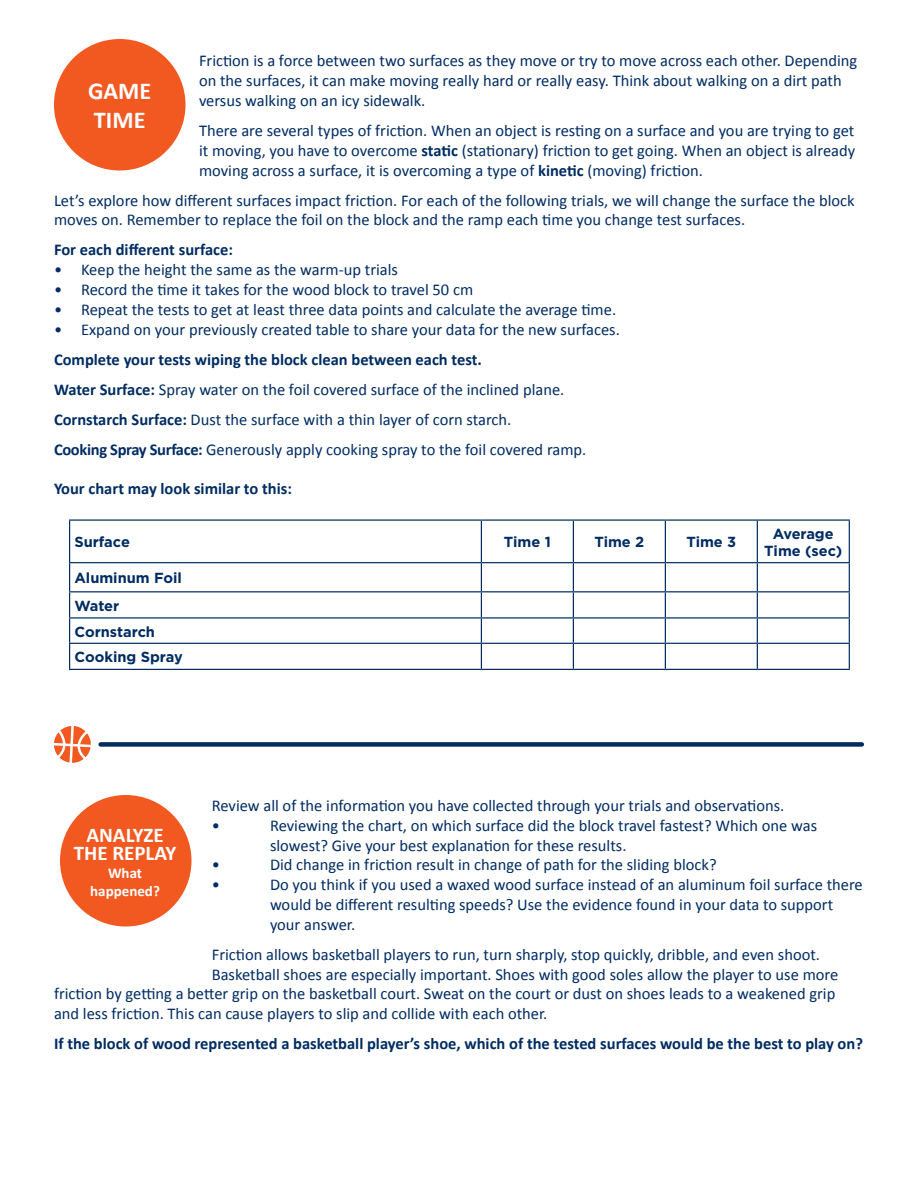
<style>
.page{position:relative;width:918px;height:1188px;background:#fff}
.page>*{position:absolute;margin:0;border:0;box-sizing:border-box;transform-origin:0 0}
.t1{font:700 24.3px/29.1px "Calibri";color:#fff}
.t2{font:700 21px "Calibri";color:#fff}
.t3{font:16.5px/19.8px "Calibri";color:#002c62}
.t4{font:700 16.5px "Calibri";color:#002c62}
.t5{font:700 15px "Calibri";color:#fff}
.t6{font:700 14.55px/17.5px "Gotham";color:#002c62;text-align:center}
.s1{font-weight:700}
</style>
<div class="page">
<div style="left:54px;top:39px;width:132px;height:132px;background:#f15921;border-radius:50%"></div>
<svg style="left:54px;top:726px;width:37px;height:37px"></svg>
<div style="left:101px;top:742px;width:761px;height:5px;background:#002c62"></div>
<hr style="left:69px;top:591px;width:412px;height:1px;background:#002c62">
<hr style="left:481px;top:591px;width:92px;height:1px;background:#002c62">
<hr style="left:573px;top:591px;width:92px;height:1px;background:#002c62">
<hr style="left:665px;top:591px;width:92px;height:1px;background:#002c62">
<hr style="left:757px;top:591px;width:93px;height:1px;background:#002c62">
<hr style="left:69px;top:617px;width:412px;height:2px;background:#002c62">
<hr style="left:481px;top:617px;width:92px;height:2px;background:#002c62">
<hr style="left:573px;top:617px;width:92px;height:2px;background:#002c62">
<hr style="left:665px;top:617px;width:92px;height:2px;background:#002c62">
<hr style="left:757px;top:617px;width:93px;height:2px;background:#002c62">
<hr style="left:69px;top:643px;width:412px;height:1px;background:#002c62">
<svg style="left:69px;top:563px;width:1px;height:106px"></svg>
<hr style="left:481px;top:643px;width:92px;height:1px;background:#002c62">
<svg style="left:481px;top:563px;width:1px;height:106px"></svg>
<hr style="left:573px;top:643px;width:92px;height:1px;background:#002c62">
<svg style="left:573px;top:563px;width:1px;height:106px"></svg>
<hr style="left:665px;top:643px;width:92px;height:1px;background:#002c62">
<svg style="left:665px;top:563px;width:1px;height:106px"></svg>
<hr style="left:757px;top:643px;width:93px;height:1px;background:#002c62">
<svg style="left:757px;top:563px;width:1px;height:106px"></svg>
<svg style="left:849px;top:563px;width:1px;height:106px"></svg>
<hr style="left:69px;top:669px;width:412px;height:1px;background:#002c62">
<hr style="left:481px;top:669px;width:92px;height:1px;background:#002c62">
<hr style="left:573px;top:669px;width:92px;height:1px;background:#002c62">
<hr style="left:665px;top:669px;width:92px;height:1px;background:#002c62">
<hr style="left:757px;top:669px;width:93px;height:1px;background:#002c62">
<hr style="left:69px;top:519px;width:412px;height:2px;background:#002c62">
<hr style="left:69px;top:521px;width:1px;height:41px;background:#002c62">
<hr style="left:481px;top:519px;width:92px;height:2px;background:#002c62">
<hr style="left:481px;top:521px;width:1px;height:41px;background:#002c62">
<hr style="left:573px;top:519px;width:92px;height:2px;background:#002c62">
<hr style="left:573px;top:521px;width:1px;height:41px;background:#002c62">
<hr style="left:665px;top:519px;width:92px;height:2px;background:#002c62">
<hr style="left:665px;top:521px;width:1px;height:41px;background:#002c62">
<hr style="left:757px;top:519px;width:93px;height:2px;background:#002c62">
<hr style="left:757px;top:521px;width:1px;height:41px;background:#002c62">
<hr style="left:849px;top:521px;width:1px;height:41px;background:#002c62">
<hr style="left:69px;top:562px;width:412px;height:1px;background:#002c62">
<hr style="left:481px;top:562px;width:92px;height:1px;background:#002c62">
<hr style="left:573px;top:562px;width:92px;height:1px;background:#002c62">
<hr style="left:665px;top:562px;width:92px;height:1px;background:#002c62">
<hr style="left:757px;top:562px;width:93px;height:1px;background:#002c62">
<div style="left:60px;top:795px;width:132px;height:132px;background:#f15921;border-radius:50%"></div>
<p class="t3" style="left:199px;top:51px;width:660px">Friction is a force between two surfaces as they move or try to move across each other. Depending on the surfaces, it can make moving really hard or really easy. Think about walking on a dirt path versus walking on an icy sidewalk.</p>
<p class="t3" style="left:199px;top:120px;width:658px;text-align:justify">There are several types of friction. When an object is resting on a surface and you are trying to get it moving, you have to overcome <span class="s1">static</span> (stationary) friction to get going. When an object is already moving across a surface, it is overcoming a type of <span class="s1">kinetic</span> (moving) friction.</p>
<p class="t3" style="left:54px;top:190px;width:802px">Let’s explore how different surfaces impact friction. For each of the following trials, we will change the surface the block moves on. Remember to replace the foil on the block and the ramp each time you change test surfaces.</p>
<p class="t4" style="left:54px;top:238px;width:180px">For each different surface:</p>
<p class="t3" style="left:54px;top:259px;width:346px">• Keep the height the same as the warm-up trials</p>
<p class="t3" style="left:54px;top:279px;width:421px">• Record the time it takes for the wood block to travel 50 cm</p>
<p class="t3" style="left:54px;top:299px;width:564px">• Repeat the tests to get at least three data points and calculate the average time.</p>
<p class="t3" style="left:54px;top:319px;width:567px">• Expand on your previously created table to share your data for the new surfaces.</p>
<p class="t4" style="left:54px;top:347px;width:429px">Complete your tests wiping the block clean between each test.</p>
<p class="t3" style="left:54px;top:379px;width:512px"><span class="s1">Water Surface:</span> Spray water on the foil covered surface of the inclined plane.</p>
<p class="t3" style="left:54px;top:409px;width:459px"><span class="s1">Cornstarch Surface:</span> Dust the surface with a thin layer of corn starch.</p>
<p class="t3" style="left:54px;top:439px;width:534px"><span class="s1">Cooking Spray Surface:</span> Generously apply cooking spray to the foil covered ramp.</p>
<p class="t4" style="left:54px;top:477px;width:239px">Your chart may look similar to this:</p>
<p class="t1" style="left:88px;top:76px;width:65px">GAME<br>TIME</p>
<p class="t6" style="left:74px;top:533px;width:57px">Surface</p>
<p class="t6" style="left:504px;top:533px;width:49px">Time 1</p>
<p class="t6" style="left:594px;top:533px;width:51px">Time 2</p>
<p class="t6" style="left:686px;top:533px;width:51px">Time 3</p>
<p class="t6" style="left:764px;top:524px;width:79px">Average<br>Time (sec)</p>
<p class="t6" style="left:74px;top:569px;width:109px">Aluminum Foil</p>
<p class="t6" style="left:74px;top:597px;width:46px">Water</p>
<p class="t6" style="left:74px;top:622px;width:82px">Cornstarch</p>
<p class="t6" style="left:74px;top:648px;width:110px">Cooking Spray</p>
<p class="t3" style="left:212px;top:795px;width:574px">Review all of the information you have collected through your trials and observations.</p>
<p class="t3" style="left:212px;top:815px;width:10px">•</p>
<p class="t3" style="left:270px;top:815px;width:549px">Reviewing the chart, on which surface did the block travel fastest? Which one was slowest? Give your best explanation for these results.</p>
<p class="t3" style="left:212px;top:855px;width:10px">•</p>
<p class="t3" style="left:270px;top:855px;width:448px">Did change in friction result in change of path for the sliding block?</p>
<p class="t3" style="left:212px;top:874px;width:10px">•</p>
<p class="t3" style="left:270px;top:874px;width:594px">Do you think if you used a waxed wood surface instead of an aluminum foil surface there would be different resulting speeds? Use the evidence found in your data to support your answer.</p>
<p class="t3" style="left:212px;top:944px;width:610px">Friction allows basketball players to run, turn sharply, stop quickly, dribble, and even shoot.</p>
<p class="t3" style="left:212px;top:964px;width:628px">Basketball shoes are especially important. Shoes with good soles allow the player to use more</p>
<p class="t3" style="left:54px;top:984px;width:783px">friction by getting a better grip on the basketball court. Sweat on the court or dust on shoes leads to a weakened grip</p>
<p class="t3" style="left:54px;top:1003px;width:495px">and less friction. This can cause players to slip and collide with each other.</p>
<p class="t4" style="left:54px;top:1032px;width:811px">If the block of wood represented a basketball player’s shoe, which of the tested surfaces would be the best to play on?</p>
<p class="t2" style="left:86px;top:820px;width:79px">ANALYZE</p>
<p class="t2" style="left:74px;top:838px;width:104px">THE REPLAY</p>
<p class="t5" style="left:108px;top:862px;width:36px">What</p>
<p class="t5" style="left:90px;top:880px;width:71px">happened?</p>
</div>
